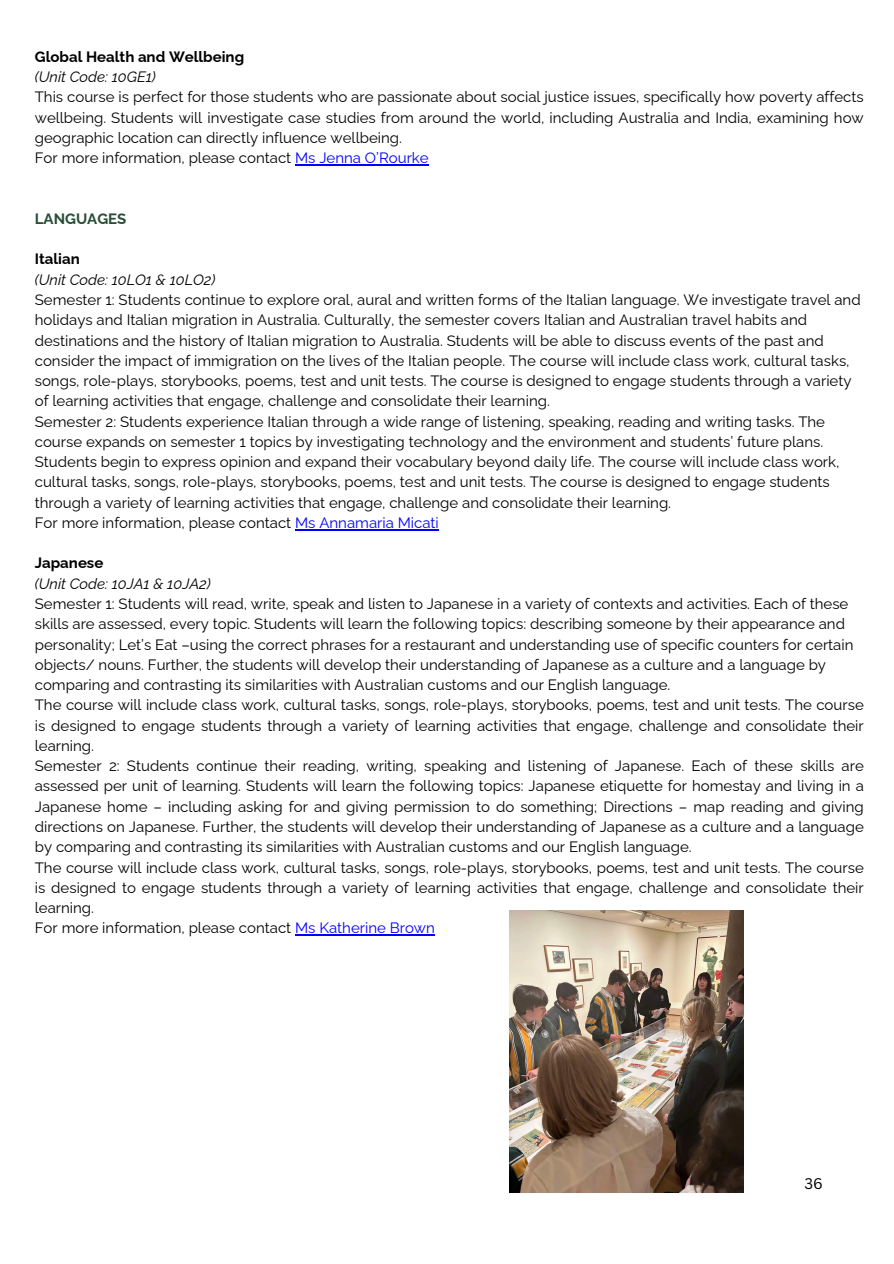
<style>
.page{position:relative;width:894px;height:1264px;background:#fff}
.page>*{position:absolute;margin:0;border:0;box-sizing:border-box;transform-origin:0 0}
.t1{font:15px/20.2px "Raleway";color:#000}
.t2{font:italic 15px "Raleway";color:#000}
.t3{font:700 15px "Raleway";color:#000}
.t4{font:700 15px "Raleway";color:#274e37}
.t5{font:15px "Canva Sans";color:#000}
.s1{color:#00f}
</style>
<div class="page">
<hr style="left:295px;top:164px;width:133px;height:1px;background:#00f">
<hr style="left:295px;top:529px;width:144px;height:1px;background:#00f">
<hr style="left:295px;top:934px;width:140px;height:1px;background:#00f">
<img style="left:509px;top:910px;width:234px;height:282px">
<p class="t3" style="left:35px;top:48px;width:211px">Global Health and Wellbeing</p>
<p class="t2" style="left:35px;top:68px;width:123px">(Unit Code: 10GE1)</p>
<p class="t1" style="left:35px;top:87px;width:830px">This course is perfect for those students who are passionate about social justice issues, specifically how poverty affects wellbeing. Students will investigate case studies from around the world, including Australia and India, examining how geographic location can directly influence wellbeing.<br>For more information, please contact <span class="s1">Ms Jenna O’Rourke</span></p>
<p class="t4" style="left:35px;top:210px;width:93px">LANGUAGES</p>
<p class="t3" style="left:35px;top:250px;width:46px">Italian</p>
<p class="t2" style="left:35px;top:271px;width:182px">(Unit Code: 10LO1 &amp; 10LO2)</p>
<p class="t1" style="left:35px;top:289px;width:827px">Semester 1: Students continue to explore oral, aural and written forms of the Italian language. We investigate travel and holidays and Italian migration in Australia. Culturally, the semester covers Italian and Australian travel habits and destinations and the history of Italian migration to Australia. Students will be able to discuss events of the past and consider the impact of immigration on the lives of the Italian people. The course will include class work, cultural tasks, songs, role-plays, storybooks, poems, test and unit tests. The course is designed to engage students through a variety of learning activities that engage, challenge and consolidate their learning.<br>Semester 2: Students experience Italian through a wide range of listening, speaking, reading and writing tasks. The course expands on semester 1 topics by investigating technology and the environment and students’ future plans.<br>Students begin to express opinion and expand their vocabulary beyond daily life. The course will include class work, cultural tasks, songs, role-plays, storybooks, poems, test and unit tests. The course is designed to engage students through a variety of learning activities that engage, challenge and consolidate their learning.<br>For more information, please contact <span class="s1">Ms Annamaria Micati</span></p>
<p class="t3" style="left:35px;top:554px;width:70px">Japanese</p>
<p class="t2" style="left:35px;top:574px;width:177px">(Unit Code: 10JA1 &amp; 10JA2)</p>
<p class="t1" style="left:35px;top:593px;width:830px">Semester 1: Students will read, write, speak and listen to Japanese in a variety of contexts and activities. Each of these skills are assessed, every topic. Students will learn the following topics: describing someone by their appearance and personality; Let’s Eat –using the correct phrases for a restaurant and understanding use of specific counters for certain objects/ nouns. Further, the students will develop their understanding of Japanese as a culture and a language by comparing and contrasting its similarities with Australian customs and our English language.<br>The course will include class work, cultural tasks, songs, role-plays, storybooks, poems, test and unit tests. The course is designed to engage students through a variety of learning activities that engage, challenge and consolidate their learning.<br>Semester 2: Students continue their reading, writing, speaking and listening of Japanese. Each of these skills are assessed per unit of learning. Students will learn the following topics: Japanese etiquette for homestay and living in a Japanese home – including asking for and giving permission to do something; Directions – map reading and giving directions on Japanese. Further, the students will develop their understanding of Japanese as a culture and a language by comparing and contrasting its similarities with Australian customs and our English language.<br>The course will include class work, cultural tasks, songs, role-plays, storybooks, poems, test and unit tests. The course is designed to engage students through a variety of learning activities that engage, challenge and consolidate their learning.<br>For more information, please contact <span class="s1">Ms Katherine Brown</span></p>
<p class="t5" style="left:804px;top:1172px;width:20px">36</p>
</div>
